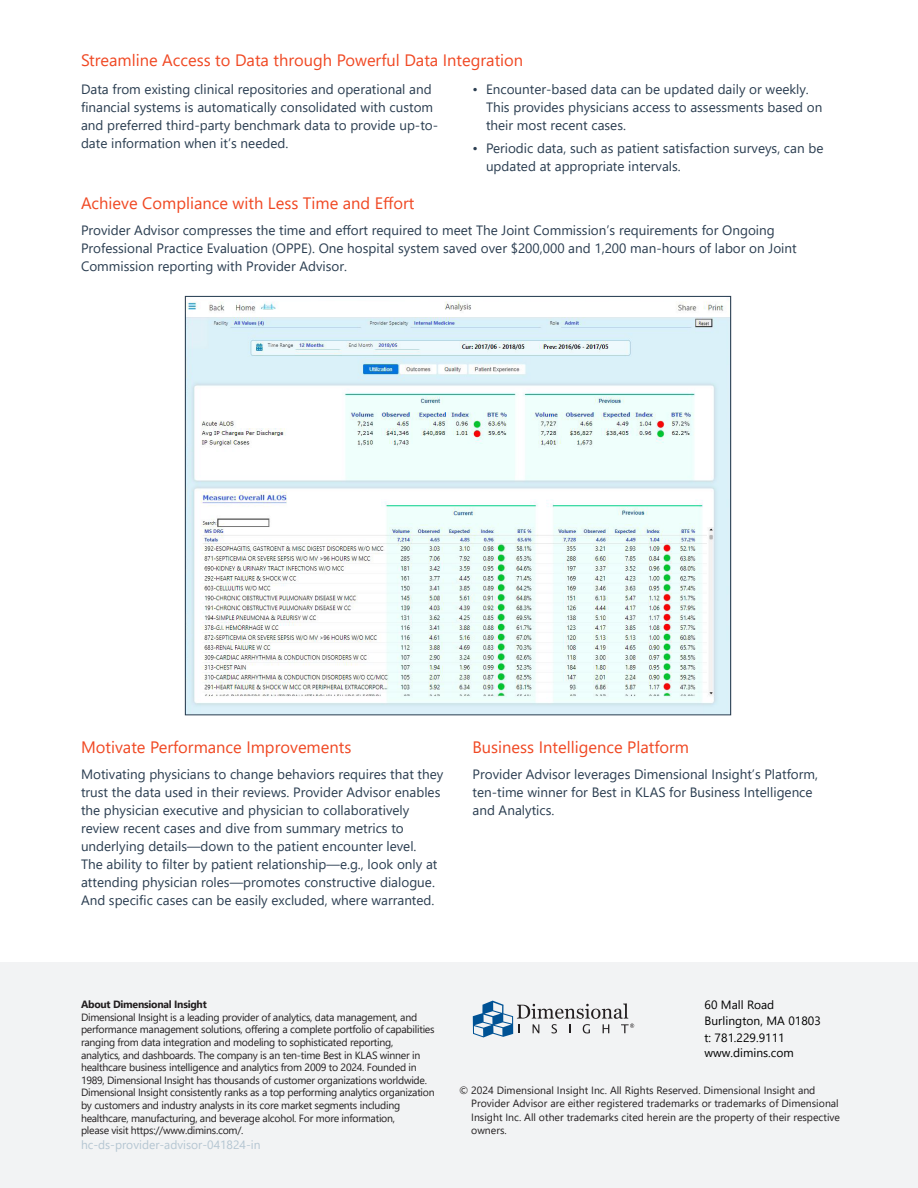
<style>
.page{position:relative;width:918px;height:1188px;background:#fff}
.page>*{position:absolute;margin:0;border:0;box-sizing:border-box;transform-origin:0 0}
.Subhead_in_Red{font:16.5px "Segoe UI";color:#f04823}
.List_Paragraph{font:13.5px/18px "Segoe UI";color:#2a3d50}
.Address{font:12px "Segoe UI";letter-spacing:.005em;color:#000}
.Body_1{font:12px "Segoe UI";color:#b5c6d2}
.Address-2{font:10.5px/12.6px "Segoe UI";letter-spacing:-.025em;color:#231f20}
.Address-3{font:10.5px/13.5px "Segoe UI";color:#231f20}
.s1{font-weight:700}
</style>
<div class="page">
<img style="left:187px;top:299px;width:542px;height:414px">
<div style="left:0;top:963px;width:918px;height:225px;background:#f2f3f4"></div>
<svg style="left:473px;top:1001px;width:161px;height:36px"></svg>
<p class="Subhead_in_Red" style="left:81px;top:45px;width:444px">Streamline Access to Data through Powerful Data Integration</p>
<p class="List_Paragraph" style="left:81px;top:79px;width:359px">Data from existing clinical repositories and operational and financial systems is automatically consolidated with custom and preferred third-party benchmark data to provide up-to&shy;date information when it’s needed.</p>
<p class="List_Paragraph" style="left:486px;top:79px;width:338px;text-indent:-14px">• Encounter-based data can be updated daily or weekly.<br>This provides physicians access to assessments based on their most recent cases.</p>
<p class="List_Paragraph" style="left:486px;top:138px;width:339px;text-indent:-14px">• Periodic data, such as patient satisfaction surveys, can be updated at appropriate intervals.</p>
<p class="Subhead_in_Red" style="left:81px;top:188px;width:335px">Achieve Compliance with Less Time and Effort</p>
<p class="List_Paragraph" style="left:81px;top:220px;width:717px">Provider Advisor compresses the time and effort required to meet The Joint Commission’s requirements for Ongoing<br>Professional Practice Evaluation (OPPE). One hospital system saved over $200,000 and 1,200 man-hours of labor on Joint<br>Commission reporting with Provider Advisor.</p>
<p class="Subhead_in_Red" style="left:81px;top:732px;width:272px">Motivate Performance Improvements</p>
<p class="List_Paragraph" style="left:81px;top:764px;width:364px">Motivating physicians to change behaviors requires that they trust the data used in their reviews. Provider Advisor enables the physician executive and physician to collaboratively review recent cases and dive from summary metrics to underlying details—down to the patient encounter level.<br>The ability to filter by patient relationship—e.g., look only at attending physician roles—promotes constructive dialogue.<br>And specific cases can be easily excluded, where warranted.</p>
<p class="Subhead_in_Red" style="left:472px;top:732px;width:218px">Business Intelligence Platform</p>
<p class="List_Paragraph" style="left:472px;top:764px;width:347px">Provider Advisor leverages Dimensional Insight’s Platform, ten-time winner for Best in KLAS for Business Intelligence and Analytics.</p>
<p class="Address-2" style="left:81px;top:997px;width:355px"><span class="s1">About Dimensional Insight<br></span>Dimensional Insight is a leading provider of analytics, data management, and performance management solutions, offering a complete portfolio of capabilities ranging from data integration and modeling to sophisticated reporting, analytics, and dashboards. The company is an ten-time Best in KLAS winner in healthcare business intelligence and analytics from 2009 to 2024. Founded in 1989, Dimensional Insight has thousands of customer organizations worldwide.<br>Dimensional Insight consistently ranks as a top performing analytics organization by customers and industry analysts in its core market segments including healthcare, manufacturing, and beverage alcohol. For more information,<br>please visit https://www.dimins.com/.</p>
<p class="Address" style="left:705px;top:993px;width:71px">60 Mall Road</p>
<p class="Address" style="left:705px;top:1010px;width:118px">Burlington, MA 01803</p>
<p class="Address" style="left:705px;top:1026px;width:82px">t: 781.229.9111</p>
<p class="Address" style="left:705px;top:1041px;width:91px">www.dimins.com</p>
<p class="Address-3" style="left:471px;top:1082px;width:370px;text-indent:-12px">© 2024 Dimensional Insight Inc. All Rights Reserved. Dimensional Insight and Provider Advisor are either registered trademarks or trademarks of Dimensional Insight Inc. All other trademarks cited herein are the property of their respective owners.</p>
<p class="Body_1" style="left:81px;top:1134px;width:181px">hc-ds-provider-advisor-041824-in</p>
</div>
